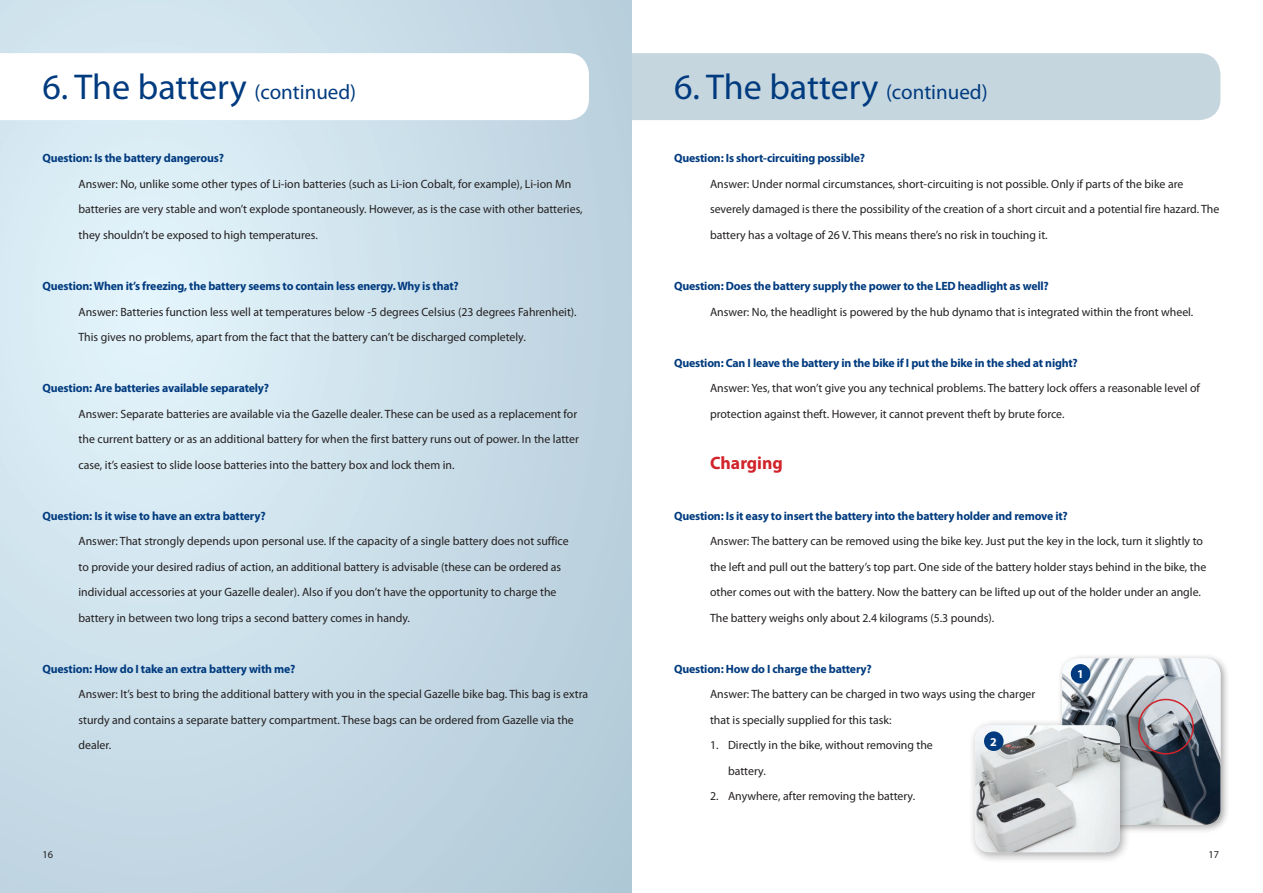
<style>
.page{position:relative;width:1263px;height:893px;background:#fff}
.page>*{position:absolute;margin:0;border:0;box-sizing:border-box;transform-origin:0 0}
.t1{font:36px "Myriad Pro";color:#013b7f}
.t2{font:700 18px "Myriad Pro";color:#d1232a}
.t3{font:12px/25.5px "Myriad Pro";color:#231f20}
.t4{font:700 12px "Myriad Pro";letter-spacing:-.015em;color:#013b7f}
.t5{font:700 12px "Myriad Pro";color:#fff}
.t6{font:10.5px "Myriad Pro";color:#231f20}
.s1{font-size:21px}
</style>
<div class="page">
<div style="left:611px;top:53px;width:609px;height:67px;background:#c5d6df;border-radius:21px"></div>
<svg style="left:0;top:0;width:631px;height:893px;background:#cadee9"></svg>
<svg style="left:0;top:53px;width:589px;height:67px"></svg>
<div style="left:1057px;top:653px;width:179px;height:187px;background:#231f20;opacity:.4"></div>
<img style="left:1062px;top:658px;width:158px;height:167px">
<div style="left:968px;top:718px;width:170px;height:152px;background:#231f20;opacity:.4"></div>
<img style="left:975px;top:725px;width:145px;height:127px">
<div style="left:984px;top:731px;width:19px;height:20px;background:#013b7f;border-radius:50%"></div>
<div style="left:1071px;top:664px;width:19px;height:20px;background:#013b7f;border-radius:50%"></div>
<div style="left:1138px;top:699px;width:56px;height:55px;border:2px solid #d1232a;border-radius:50%"></div>
<h1 class="t1" style="left:43px;top:67px;width:315px">6. The battery <span class="s1">(continued)</span></h1>
<p class="t4" style="left:43px;top:152px;width:183px">Question: Is the battery dangerous?</p>
<p class="t3" style="left:79px;top:171px;width:506px">Answer: No, unlike some other types of Li-ion batteries (such as Li-ion Cobalt, for example), Li-ion Mn batteries are very stable and won’t explode spontaneously. However, as is the case with other batteries, they shouldn’t be exposed to high temperatures.</p>
<p class="t4" style="left:43px;top:279px;width:418px">Question: When it’s freezing, the battery seems to contain less energy. Why is that?</p>
<p class="t3" style="left:79px;top:299px;width:500px">Answer: Batteries function less well at temperatures below -5 degrees Celsius (23 degrees Fahrenheit).<br>This gives no problems, apart from the fact that the battery can’t be discharged completely.</p>
<p class="t4" style="left:43px;top:381px;width:228px">Question: Are batteries available separately?</p>
<p class="t3" style="left:79px;top:401px;width:502px">Answer: Separate batteries are available via the Gazelle dealer. These can be used as a replacement for the current battery or as an additional battery for when the first battery runs out of power. In the latter case, it’s easiest to slide loose batteries into the battery box and lock them in.</p>
<p class="t4" style="left:43px;top:509px;width:225px">Question: Is it wise to have an extra battery?</p>
<p class="t3" style="left:79px;top:529px;width:492px">Answer: That strongly depends upon personal use. If the capacity of a single battery does not suffice to provide your desired radius of action, an additional battery is advisable (these can be ordered as individual accessories at your Gazelle dealer). Also if you don’t have the opportunity to charge the battery in between two long trips a second battery comes in handy.</p>
<p class="t4" style="left:43px;top:662px;width:254px">Question: How do I take an extra battery with me?</p>
<p class="t3" style="left:79px;top:682px;width:511px">Answer: It’s best to bring the additional battery with you in the special Gazelle bike bag. This bag is extra sturdy and contains a separate battery compartment. These bags can be ordered from Gazelle via the dealer.</p>
<h1 class="t1" style="left:674px;top:67px;width:315px">6. The battery <span class="s1">(continued)</span></h1>
<p class="t4" style="left:674px;top:152px;width:193px">Question: Is short-circuiting possible?</p>
<p class="t3" style="left:710px;top:171px;width:511px">Answer: Under normal circumstances, short-circuiting is not possible. Only if parts of the bike are severely damaged is there the possibility of the creation of a short circuit and a potential fire hazard. The battery has a voltage of 26 V. This means there’s no risk in touching it.</p>
<p class="t4" style="left:674px;top:279px;width:376px">Question: Does the battery supply the power to the LED headlight as well?</p>
<p class="t3" style="left:710px;top:299px;width:485px">Answer: No, the headlight is powered by the hub dynamo that is integrated within the front wheel.</p>
<p class="t4" style="left:674px;top:356px;width:405px">Question: Can I leave the battery in the bike if I put the bike in the shed at night?</p>
<p class="t3" style="left:710px;top:375px;width:492px">Answer: Yes, that won’t give you any technical problems. The battery lock offers a reasonable level of protection against theft. However, it cannot prevent theft by brute force.</p>
<h2 class="t2" style="left:710px;top:452px;width:74px">Charging</h2>
<p class="t4" style="left:674px;top:509px;width:395px">Question: Is it easy to insert the battery into the battery holder and remove it?</p>
<p class="t3" style="left:710px;top:529px;width:498px">Answer: The battery can be removed using the bike key. Just put the key in the lock, turn it slightly to the left and pull out the battery’s top part. One side of the battery holder stays behind in the bike, the other comes out with the battery. Now the battery can be lifted up out of the holder under an angle.<br>The battery weighs only about 2.4 kilograms (5.3 pounds).</p>
<p class="t4" style="left:674px;top:662px;width:199px">Question: How do I charge the battery?</p>
<p class="t3" style="left:710px;top:682px;width:327px">Answer: The battery can be charged in two ways using the charger that is specially supplied for this task:</p>
<p class="t3" style="left:728px;top:733px;width:206px;text-indent:-18px">1. Directly in the bike, without removing the battery.</p>
<p class="t3" style="left:710px;top:784px;width:207px">2. Anywhere, after removing the battery.</p>
<p class="t5" style="left:1077px;top:667px;width:8px">1</p>
<p class="t5" style="left:990px;top:735px;width:8px">2</p>
<p class="t6" style="left:43px;top:849px;width:12px">16</p>
<p class="t6" style="left:1208px;top:849px;width:12px">17</p>
</div>
